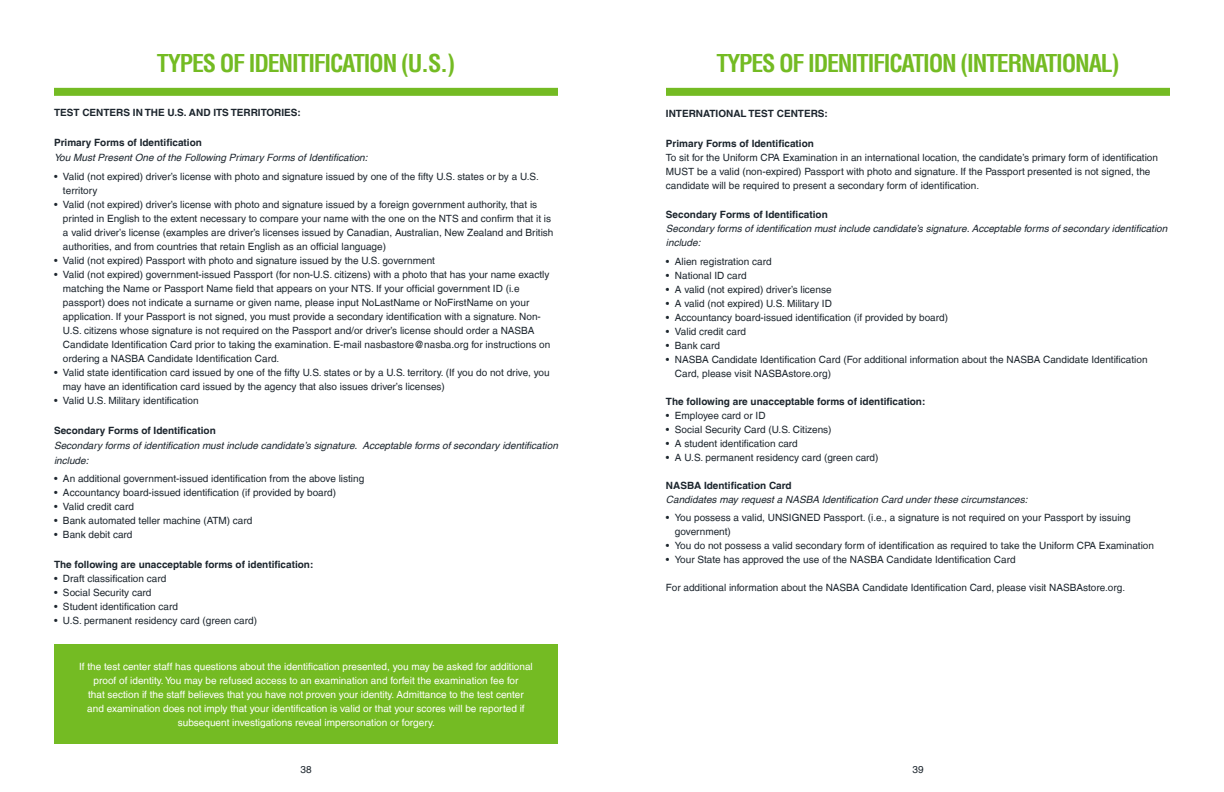
<style>
.page{position:relative;width:1224px;height:792px;background:#fff}
.page>*{position:absolute;margin:0;border:0;box-sizing:border-box;transform-origin:0 0}
.t1{font:700 condensed 24px "Helvetica LT";letter-spacing:-.05em;color:#74bb23}
.t2{font:10px/14px "Helvetica LT";color:#1c252d}
.t3{font:10px/14px "Helvetica LT";color:#fff;text-align:center}
.t4{font:italic 10px/15px "Helvetica LT";color:#1c252d}
.t5{font:700 10px "Helvetica LT";color:#1c252d}
</style>
<div class="page">
<div style="left:54px;top:645px;width:504px;height:99px;background:#74bb23"></div>
<div style="left:54px;top:88px;width:504px;height:8px;background:#74bb23"></div>
<div style="left:666px;top:88px;width:504px;height:8px;background:#74bb23"></div>
<h1 class="t1" style="left:157px;top:48px;width:300px">TYPES OF IDENITIFICATION (U.S.)</h1>
<h1 class="t1" style="left:716px;top:48px;width:405px">TYPES OF IDENITIFICATION (INTERNATIONAL)</h1>
<p class="t5" style="left:54px;top:107px;width:248px">TEST CENTERS IN THE U.S. AND ITS TERRITORIES:</p>
<p class="t5" style="left:54px;top:137px;width:149px">Primary Forms of Identification</p>
<p class="t4" style="left:54px;top:150px;width:315px">You Must Present One of the Following Primary Forms of Identification:</p>
<p class="t2" style="left:63px;top:169px;width:477px;text-indent:-9px">• Valid (not expired) driver’s license with photo and signature issued by one of the fifty U.S. states or by a U.S. territory</p>
<p class="t2" style="left:63px;top:197px;width:492px;text-indent:-9px">• Valid (not expired) driver’s license with photo and signature issued by a foreign government authority, that is printed in English to the extent necessary to compare your name with the one on the NTS and confirm that it is a valid driver’s license (examples are driver’s licenses issued by Canadian, Australian, New Zealand and British authorities, and from countries that retain English as an official language)</p>
<p class="t2" style="left:54px;top:253px;width:383px">• Valid (not expired) Passport with photo and signature issued by the U.S. government</p>
<p class="t2" style="left:63px;top:267px;width:489px;text-indent:-9px">• Valid (not expired) government-issued Passport (for non-U.S. citizens) with a photo that has your name exactly matching the Name or Passport Name field that appears on your NTS. If your official government ID (i.e passport) does not indicate a surname or given name, please input NoLastName or NoFirstName on your application. If your Passport is not signed, you must provide a secondary identification with a signature. Non-U.S. citizens whose signature is not required on the Passport and/or driver’s license should order a NASBA Candidate Identification Card prior to taking the examination. E-mail nasbastore@nasba.org for instructions on ordering a NASBA Candidate Identification Card.</p>
<p class="t2" style="left:63px;top:365px;width:488px;text-indent:-9px">• Valid state identification card issued by one of the fifty U.S. states or by a U.S. territory. (If you do not drive, you may have an identification card issued by the agency that also issues driver’s licenses)</p>
<p class="t2" style="left:54px;top:393px;width:146px">• Valid U.S. Military identification</p>
<p class="t5" style="left:54px;top:424px;width:163px">Secondary Forms of Identification</p>
<p class="t4" style="left:54px;top:438px;width:506px">Secondary forms of identification must include candidate’s signature. Acceptable forms of secondary identification include:</p>
<p class="t2" style="left:54px;top:472px;width:312px">• An additional government-issued identification from the above listing</p>
<p class="t2" style="left:54px;top:486px;width:284px">• Accountancy board-issued identification (if provided by board)</p>
<p class="t2" style="left:54px;top:500px;width:81px">• Valid credit card</p>
<p class="t2" style="left:54px;top:514px;width:200px">• Bank automated teller machine (ATM) card</p>
<p class="t2" style="left:54px;top:528px;width:80px">• Bank debit card</p>
<p class="t5" style="left:54px;top:559px;width:261px">The following are unacceptable forms of identification:</p>
<p class="t2" style="left:54px;top:572px;width:114px">• Draft classification card</p>
<p class="t2" style="left:54px;top:586px;width:99px">• Social Security card</p>
<p class="t2" style="left:54px;top:600px;width:126px">• Student identification card</p>
<p class="t2" style="left:54px;top:614px;width:205px">• U.S. permanent residency card (green card)</p>
<p class="t3" style="left:79px;top:659px;width:455px">If the test center staff has questions about the identification presented, you may be asked for additional proof of identity. You may be refused access to an examination and forfeit the examination fee for<br>that section if the staff believes that you have not proven your identity. Admittance to the test center and examination does not imply that your identification is valid or that your scores will be reported if subsequent investigations reveal impersonation or forgery.</p>
<p class="t5" style="left:666px;top:108px;width:163px">INTERNATIONAL TEST CENTERS:</p>
<p class="t5" style="left:666px;top:138px;width:149px">Primary Forms of Identification</p>
<p class="t2" style="left:666px;top:151px;width:494px">To sit for the Uniform CPA Examination in an international location, the candidate’s primary form of identification<br>MUST be a valid (non-expired) Passport with photo and signature. If the Passport presented is not signed, the candidate will be required to present a secondary form of identification.</p>
<p class="t5" style="left:666px;top:209px;width:163px">Secondary Forms of Identification</p>
<p class="t4" style="left:666px;top:222px;width:503px;line-height:14px">Secondary forms of identification must include candidate’s signature. Acceptable forms of secondary identification include:</p>
<p class="t2" style="left:666px;top:254px;width:107px">• Alien registration card</p>
<p class="t2" style="left:666px;top:268px;width:82px">• National ID card</p>
<p class="t2" style="left:666px;top:282px;width:167px">• A valid (not expired) driver’s license</p>
<p class="t2" style="left:666px;top:296px;width:167px">• A valid (not expired) U.S. Military ID</p>
<p class="t2" style="left:666px;top:310px;width:284px">• Accountancy board-issued identification (if provided by board)</p>
<p class="t2" style="left:666px;top:324px;width:81px">• Valid credit card</p>
<p class="t2" style="left:666px;top:338px;width:56px">• Bank card</p>
<p class="t2" style="left:675px;top:352px;width:474px;text-indent:-9px">• NASBA Candidate Identification Card (For additional information about the NASBA Candidate Identification<br>Card, please visit NASBAstore.org)</p>
<p class="t5" style="left:666px;top:395px;width:261px">The following are unacceptable forms of identification:</p>
<p class="t2" style="left:666px;top:408px;width:101px">• Employee card or ID</p>
<p class="t2" style="left:666px;top:422px;width:167px">• Social Security Card (U.S. Citizens)</p>
<p class="t2" style="left:666px;top:436px;width:133px">• A student identification card</p>
<p class="t2" style="left:666px;top:450px;width:214px">• A U.S. permanent residency card (green card)</p>
<p class="t5" style="left:666px;top:479px;width:127px">NASBA Identification Card</p>
<p class="t4" style="left:666px;top:492px;width:363px">Candidates may request a NASBA Identification Card under these circumstances:</p>
<p class="t2" style="left:675px;top:511px;width:457px;text-indent:-9px">• You possess a valid, UNSIGNED Passport. (i.e., a signature is not required on your Passport by issuing government)</p>
<p class="t2" style="left:666px;top:539px;width:490px">• You do not possess a valid secondary form of identification as required to take the Uniform CPA Examination</p>
<p class="t2" style="left:666px;top:553px;width:351px">• Your State has approved the use of the NASBA Candidate Identification Card</p>
<p class="t2" style="left:666px;top:581px;width:461px">For additional information about the NASBA Candidate Identification Card, please visit NASBAstore.org.</p>
<p class="t2" style="left:300px;top:763px;width:13px">38</p>
<p class="t2" style="left:912px;top:763px;width:13px">39</p>
</div>
